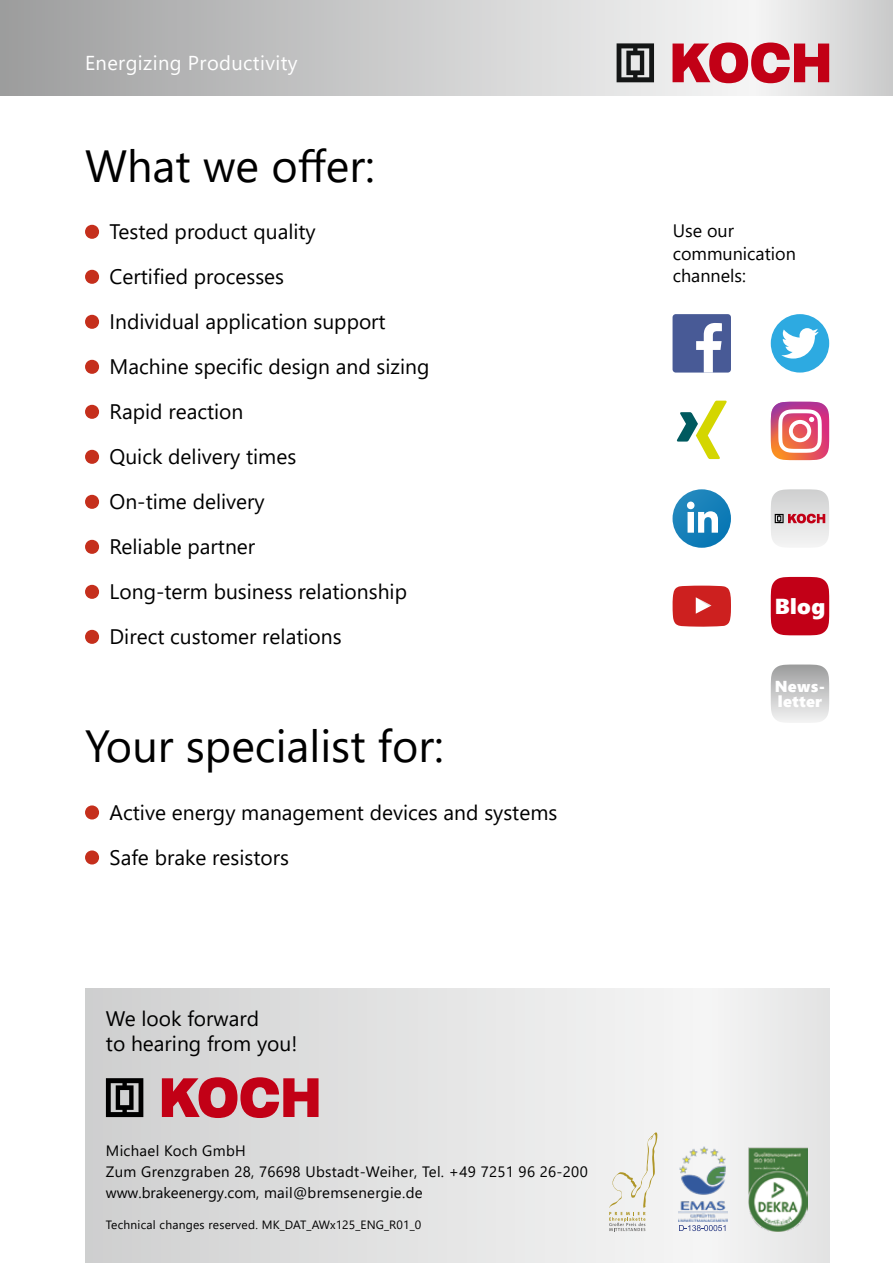
<style>
.page{position:relative;width:893px;height:1263px;background:#fff}
.page>*{position:absolute;margin:0;border:0;box-sizing:border-box;transform-origin:0 0}
.t1{font:45px "Segoe UI";color:#000}
.t2{font:21.6px "Segoe UI Black";color:#fff}
.t3{font:21px/45px "Segoe UI";color:#000}
.t4{font:20.1px "Segoe UI";letter-spacing:.02em;color:#fff}
.t5{font:18px/22.5px "Segoe UI";color:#000}
.t6{font:15.9px/15.9px "Segoe UI Black";letter-spacing:.02em;color:#fff}
.t7{font:15px/21px "Segoe UI";letter-spacing:.02em;color:#000}
.t8{font:12px "Segoe UI";letter-spacing:.02em;color:#000}
</style>
<div class="page">
<div style="left:85px;top:989px;width:619px;height:274px;background:linear-gradient(to right,#cecfcf,#f5f5f5)"></div>
<div style="left:704px;top:989px;width:125px;height:274px;background:#ececec"></div>
<svg style="left:162px;top:1077px;width:157px;height:41px"></svg>
<svg style="left:106px;top:1078px;width:37px;height:39px"></svg>
<svg style="left:609px;top:1132px;width:48px;height:99px"></svg>
<img style="left:748px;top:1148px;width:60px;height:83px">
<img style="left:679px;top:1146px;width:48px;height:75px">
<svg style="left:679px;top:1225px;width:46px;height:6px"></svg>
<div style="left:0;top:0;width:752px;height:96px;background:linear-gradient(to right,#9d9e9e,#f5f5f5)"></div>
<div style="left:752px;top:0;width:141px;height:96px;background:linear-gradient(to right,#f5f5f5,#cacaca)"></div>
<svg style="left:672px;top:43px;width:157px;height:40px"></svg>
<svg style="left:617px;top:43px;width:37px;height:39px"></svg>
<svg style="left:85px;top:225px;width:14px;height:14px"></svg>
<svg style="left:85px;top:270px;width:14px;height:14px"></svg>
<svg style="left:85px;top:315px;width:14px;height:14px"></svg>
<svg style="left:85px;top:360px;width:14px;height:14px"></svg>
<svg style="left:85px;top:405px;width:14px;height:14px"></svg>
<svg style="left:85px;top:450px;width:14px;height:14px"></svg>
<svg style="left:85px;top:495px;width:14px;height:14px"></svg>
<svg style="left:85px;top:540px;width:14px;height:14px"></svg>
<svg style="left:85px;top:585px;width:14px;height:14px"></svg>
<svg style="left:85px;top:630px;width:14px;height:14px"></svg>
<svg style="left:85px;top:805px;width:14px;height:14px"></svg>
<svg style="left:85px;top:850px;width:14px;height:14px"></svg>
<div style="left:672px;top:314px;width:59px;height:59px;background:#485a96;border-radius:3px"></div>
<svg style="left:696px;top:323px;width:26px;height:50px"></svg>
<svg style="left:677px;top:401px;width:50px;height:58px"></svg>
<svg style="left:672px;top:489px;width:59px;height:59px"></svg>
<svg style="left:672px;top:586px;width:59px;height:41px"></svg>
<div style="left:771px;top:314px;width:58px;height:59px;background:#2daae1;border-radius:50%"></div>
<svg style="left:781px;top:328px;width:38px;height:31px"></svg>
<svg style="left:771px;top:402px;width:58px;height:58px"></svg>
<svg style="left:771px;top:489px;width:58px;height:58px"></svg>
<div style="left:771px;top:577px;width:58px;height:58px;background:#c20017"></div>
<svg style="left:771px;top:664px;width:58px;height:59px"></svg>
<p class="t4" style="left:85px;top:44px;width:214px">Energizing Productivity</p>
<h1 class="t1" style="left:85px;top:123px;width:291px">What we offer:</h1>
<p class="t3" style="left:110px;top:208px;width:321px">Tested product quality<br>Certified processes<br>Individual application support<br>Machine specific design and sizing<br>Rapid reaction<br>Quick delivery times<br>On-time delivery<br>Reliable partner<br>Long-term business relationship<br>Direct customer relations</p>
<h1 class="t1" style="left:85px;top:704px;width:360px">Your specialist for:</h1>
<p class="t3" style="left:110px;top:788px;width:449px">Active energy management devices and systems<br>Safe brake resistors</p>
<p class="t3" style="left:106px;top:1003px;width:193px;line-height:25.2px">We look forward<br>to hearing from you!</p>
<p class="t7" style="left:106px;top:1138px;width:483px">Michael Koch GmbH<br>Zum Grenzgraben 28, 76698 Ubstadt-Weiher, Tel. +49 7251 96 26-200 www.brakeenergy.com, mail@bremsenergie.de</p>
<p class="t8" style="left:106px;top:1213px;width:317px">Technical changes reserved. MK_DAT_AWx125_ENG_R01_0</p>
<p class="t5" style="left:673px;top:218px;width:125px">Use our communication channels:</p>
<p class="t2" style="left:775px;top:591px;width:52px">Blog</p>
<p class="t6" style="left:775px;top:677px;width:52px">News&shy;letter</p>
</div>
